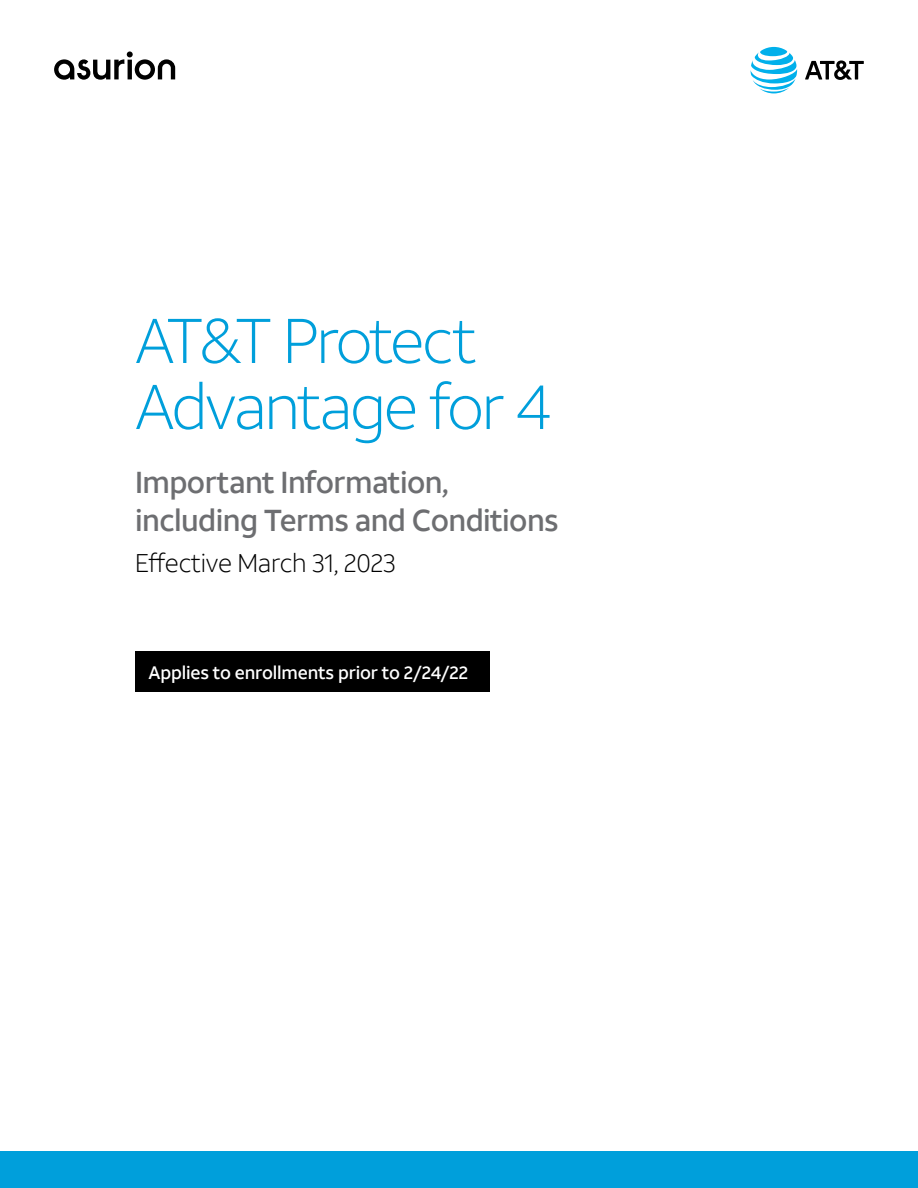
<style>
.page{position:relative;width:918px;height:1188px;background:#fff}
.page>*{position:absolute;margin:0;border:0;box-sizing:border-box;transform-origin:0 0}
.t1{font:300 63px/66px "ATT Aleck Sans";letter-spacing:-.045em;color:#009fdb}
.t2{font:500 30.15px/37.7px "ATT Aleck Sans";letter-spacing:-.02em;color:#6d6e71}
.t3{font:300 25.5px "ATT Aleck Sans";letter-spacing:-.01em;color:#000}
.t4{font:500 18px "ATT Aleck Sans";letter-spacing:-.01em;color:#fff}
</style>
<div class="page">
<div style="left:0;top:1151px;width:918px;height:37px;background:#009fdb"></div>
<svg style="left:805px;top:60px;width:59px;height:20px"></svg>
<svg style="left:751px;top:47px;width:46px;height:46px"></svg>
<svg style="left:54px;top:51px;width:121px;height:29px"></svg>
<div style="left:135px;top:652px;width:354px;height:40px;background:#000"></div>
<h1 class="t1" style="left:135px;top:308px;width:418px">AT&amp;T Protect<br>Advantage for 4</h1>
<p class="t2" style="left:135px;top:464px;width:425px">Important Information, including Terms and Conditions</p>
<p class="t3" style="left:135px;top:548px;width:262px">Effective March 31, 2023</p>
<p class="t4" style="left:149px;top:661px;width:321px">Applies to enrollments prior to 2/24/22</p>
</div>
